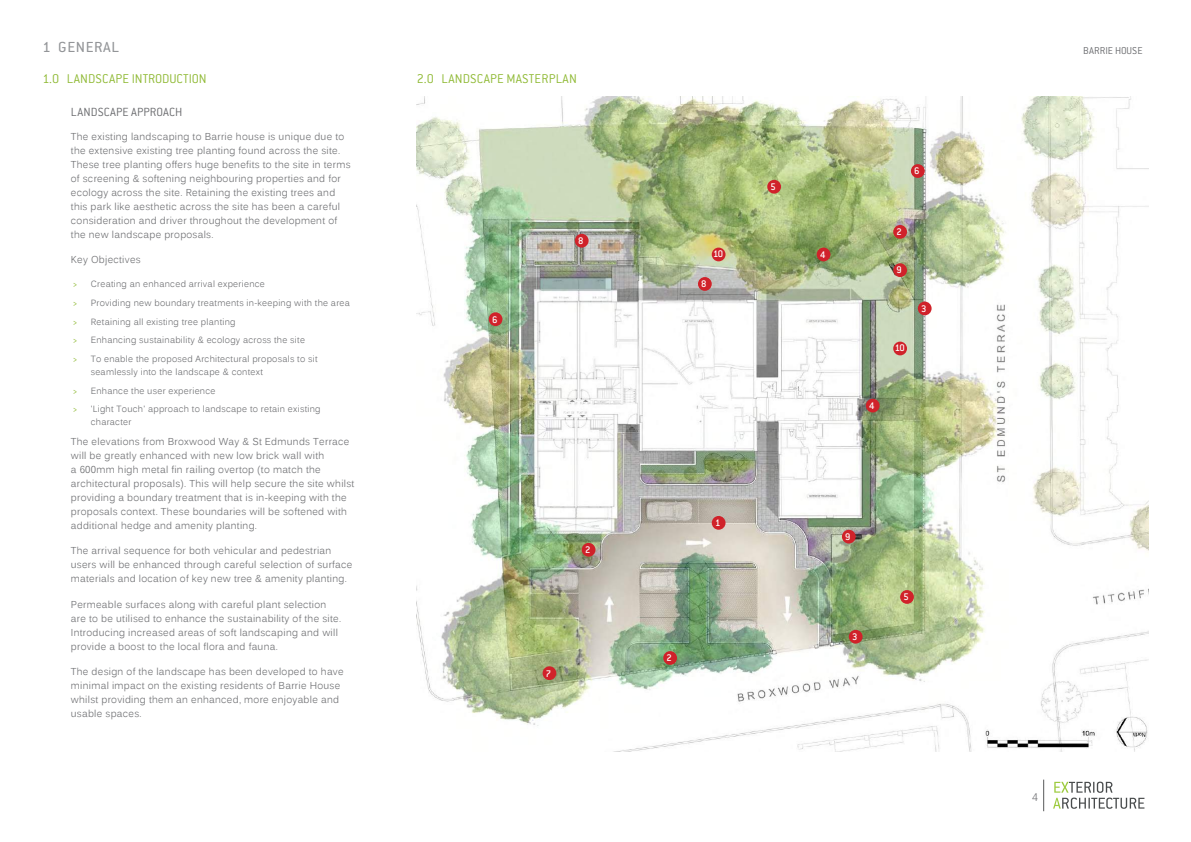
<style>
.page{position:relative;width:1191px;height:842px;background:#fff}
.page>*{position:absolute;margin:0;border:0;box-sizing:border-box;transform-origin:0 0}
.t1{font:16px "Conduit ITC";letter-spacing:.04em;color:#939598;scale:1.05 1}
.t2{font:14px "Conduit ITC Light";letter-spacing:.015em;color:#90ba36}
.t3{font:13px "Conduit ITC Light";letter-spacing:.015em;color:#6c6d70}
.t4{font:11px "Conduit ITC Light";color:#6c6d70}
.t5{font:11px "Kalinga";color:#6c6d70;scale:.95 1}
.t6{font:10.5px "Conduit ITC Medium";color:#fff}
.t7{font:10px/14px "Kalinga";letter-spacing:.03em;color:#6c6d70;scale:.95 1}
.t8{font:9px/18.7px "Kalinga";letter-spacing:.03em;color:#6c6d70;scale:.95 1}
.s1{font-family:"Conduit ITC Medium";color:#90ba36}
</style>
<div class="page">
<img style="left:417px;top:96px;width:731px;height:655px">
<div style="left:711px;top:516px;width:14px;height:14px;background:#d0222a;border-radius:50%"></div>
<div style="left:767px;top:180px;width:14px;height:14px;background:#d0222a;border-radius:50%"></div>
<div style="left:900px;top:590px;width:14px;height:14px;background:#d0222a;border-radius:50%"></div>
<div style="left:849px;top:630px;width:13px;height:14px;background:#d0222a;border-radius:50%"></div>
<div style="left:917px;top:302px;width:14px;height:13px;background:#d0222a;border-radius:50%"></div>
<div style="left:893px;top:263px;width:14px;height:14px;background:#d0222a;border-radius:50%"></div>
<div style="left:842px;top:530px;width:13px;height:13px;background:#d0222a;border-radius:50%"></div>
<div style="left:542px;top:666px;width:14px;height:14px;background:#d0222a;border-radius:50%"></div>
<div style="left:893px;top:225px;width:14px;height:14px;background:#d0222a;border-radius:50%"></div>
<div style="left:663px;top:651px;width:14px;height:14px;background:#d0222a;border-radius:50%"></div>
<div style="left:581px;top:543px;width:14px;height:14px;background:#d0222a;border-radius:50%"></div>
<div style="left:489px;top:312px;width:13px;height:14px;background:#d0222a;border-radius:50%"></div>
<div style="left:911px;top:164px;width:13px;height:14px;background:#d0222a;border-radius:50%"></div>
<div style="left:866px;top:399px;width:13px;height:13px;background:#d0222a;border-radius:50%"></div>
<div style="left:816px;top:248px;width:14px;height:13px;background:#d0222a;border-radius:50%"></div>
<div style="left:893px;top:342px;width:14px;height:13px;background:#d0222a;border-radius:50%"></div>
<div style="left:711px;top:248px;width:14px;height:13px;background:#d0222a;border-radius:50%"></div>
<div style="left:575px;top:234px;width:13px;height:14px;background:#d0222a;border-radius:50%"></div>
<div style="left:698px;top:277px;width:13px;height:14px;background:#d0222a;border-radius:50%"></div>
<hr style="left:1043px;top:780px;width:1px;height:31px;background:#57585a">
<svg style="left:1053px;top:782px;width:91px;height:27px"></svg>
<h1 class="t1" style="left:43px;top:38px;width:74px">1 GENERAL</h1>
<h2 class="t2" style="left:43px;top:70px;width:166px">1.0 LANDSCAPE INTRODUCTION</h2>
<h3 class="t3" style="left:71px;top:104px;width:113px">LANDSCAPE APPROACH</h3>
<p class="t7" style="left:71px;top:130px;width:296px">The existing landscaping to Barrie house is unique due to the extensive existing tree planting found across the site.<br>These tree planting offers huge benefits to the site in terms of screening &amp; softening neighbouring properties and for ecology across the site. Retaining the existing trees and this park like aesthetic across the site has been a careful consideration and driver throughout the development of the new landscape proposals.</p>
<p class="t7" style="left:71px;top:253px;width:75px">Key Objectives</p>
<p class="t8" style="left:73px;top:276px;width:293px"><span class="s1">&gt;</span> Creating an enhanced arrival experience<br><span class="s1">&gt;</span> Providing new boundary treatments in-keeping with the area <span class="s1">&gt;</span> Retaining all existing tree planting<br><span class="s1">&gt;</span> Enhancing sustainability &amp; ecology across the site<br><span class="s1">&gt;</span> To enable the proposed Architectural proposals to sit</p>
<p class="t8" style="left:73px;top:363px;width:262px;text-indent:18px">seamlessly into the landscape &amp; context<br><span class="s1">&gt;</span> Enhance the user experience<br><span class="s1">&gt;</span> 'Light Touch' approach to landscape to retain existing</p>
<p class="t8" style="left:91px;top:414px;width:44px">character</p>
<p class="t7" style="left:71px;top:435px;width:300px">The elevations from Broxwood Way &amp; St Edmunds Terrace will be greatly enhanced with new low brick wall with<br>a 600mm high metal fin railing overtop (to match the architectural proposals). This will help secure the site whilst providing a boundary treatment that is in-keeping with the proposals context. These boundaries will be softened with additional hedge and amenity planting.</p>
<p class="t7" style="left:71px;top:545px;width:298px">The arrival sequence for both vehicular and pedestrian users will be enhanced through careful selection of surface materials and location of key new tree &amp; amenity planting.</p>
<p class="t7" style="left:71px;top:598px;width:286px">Permeable surfaces along with careful plant selection are to be utilised to enhance the sustainability of the site.<br>Introducing increased areas of soft landscaping and will provide a boost to the local flora and fauna.</p>
<p class="t7" style="left:71px;top:666px;width:289px">The design of the landscape has been developed to have minimal impact on the existing residents of Barrie House whilst providing them an enhanced, more enjoyable and usable spaces.</p>
<h2 class="t2" style="left:417px;top:70px;width:161px">2.0 LANDSCAPE MASTERPLAN</h2>
<p class="t6" style="left:492px;top:313px;width:7px">6</p>
<p class="t6" style="left:578px;top:234px;width:7px">8</p>
<p class="t6" style="left:585px;top:543px;width:7px">2</p>
<p class="t6" style="left:546px;top:667px;width:7px">7</p>
<p class="t6" style="left:713px;top:248px;width:12px">10</p>
<p class="t6" style="left:701px;top:278px;width:7px">8</p>
<p class="t6" style="left:715px;top:516px;width:7px">1</p>
<p class="t6" style="left:666px;top:652px;width:7px">2</p>
<p class="t6" style="left:770px;top:180px;width:7px">5</p>
<p class="t6" style="left:820px;top:248px;width:7px">4</p>
<p class="t6" style="left:914px;top:165px;width:7px">6</p>
<p class="t6" style="left:869px;top:399px;width:7px">4</p>
<p class="t6" style="left:896px;top:226px;width:7px">2</p>
<p class="t6" style="left:896px;top:264px;width:7px">9</p>
<p class="t6" style="left:894px;top:342px;width:12px">10</p>
<p class="t6" style="left:921px;top:302px;width:7px">3</p>
<p class="t6" style="left:845px;top:530px;width:7px">9</p>
<p class="t6" style="left:852px;top:630px;width:7px">3</p>
<p class="t6" style="left:903px;top:591px;width:7px">5</p>
<p class="t4" style="left:1083px;top:43px;width:61px">BARRIE HOUSE</p>
<p class="t5" style="left:1032px;top:790px;width:8px">4</p>
</div>
